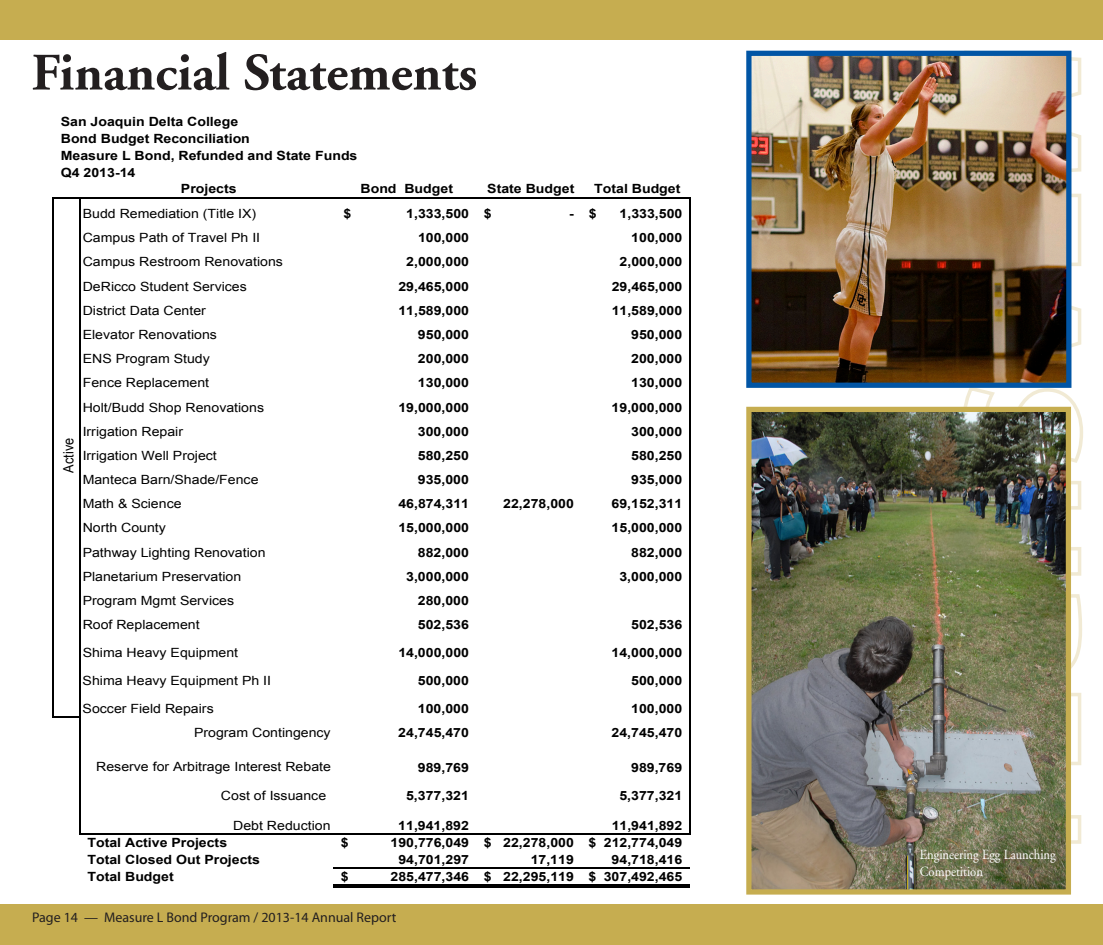
<style>
.page{position:relative;width:1103px;height:945px;background:#fff}
.page>*{position:absolute;margin:0;border:0;box-sizing:border-box;transform-origin:0 0}
.Head{font:700 52.5px "Adobe Garamond";color:#231f20}
.t1{font:14.17px "Arial";letter-spacing:-.005em;color:#000;scale:.9 1}
.Body{font:14px "Myriad";color:#231f20}
.Body-2{font:14px/16.8px "Adobe Garamond";color:#fff;scale:.9 1}
.t2{font:700 12.78px "Arial";color:#000;scale:1.11 1}
.t3{font:12.78px "Arial";color:#000;scale:1.11 1}
</style>
<div class="page">
<svg style="left:960px;top:50px;width:123px;height:794px"></svg>
<div style="left:0;top:0;width:1102px;height:40px;background:#c6ad50"></div>
<div style="left:0;top:905px;width:1102px;height:40px;background:#c6ad50"></div>
<hr style="left:53px;top:197px;width:1px;height:520px;background:#000">
<hr style="left:79px;top:198px;width:2px;height:637px;background:#000">
<hr style="left:689px;top:198px;width:1px;height:637px;background:#000">
<hr style="left:54px;top:197px;width:636px;height:1px;background:#000">
<svg style="left:54px;top:716px;width:25px;height:1px"></svg>
<hr style="left:81px;top:834px;width:609px;height:1px;background:#000">
<hr style="left:333px;top:868px;width:356px;height:1px;background:#000">
<hr style="left:333px;top:884px;width:356px;height:1px;background:#000">
<hr style="left:333px;top:887px;width:356px;height:1px;background:#000">
<img style="left:752px;top:413px;width:313px;height:476px">
<div style="left:746px;top:407px;width:325px;height:488px;border:5px solid #c6ad50"></div>
<img style="left:752px;top:57px;width:313px;height:325px">
<div style="left:746px;top:51px;width:325px;height:337px;border:5px solid #0155a5"></div>
<p class="Head" style="left:32px;top:44px;width:447px">Financial Statements</p>
<p class="t2" style="left:61px;top:113px;width:161px">San Joaquin Delta College</p>
<p class="t2" style="left:61px;top:130px;width:172px">Bond Budget Reconciliation</p>
<p class="t2" style="left:61px;top:147px;width:269px">Measure L Bond, Refunded and State Funds</p>
<p class="t2" style="left:61px;top:164px;width:69px">Q4 2013-14</p>
<p class="t2" style="left:181px;top:180px;width:52px">Projects</p>
<p class="t2" style="left:360px;top:180px;width:85px">Bond Budget</p>
<p class="t2" style="left:487px;top:180px;width:80px">State Budget</p>
<p class="t2" style="left:594px;top:180px;width:79px">Total Budget</p>
<p class="t3" style="left:83px;top:205px;width:158px">Budd Remediation (Title IX)</p>
<p class="t2" style="left:343px;top:205px;width:9px">$</p>
<p class="t2" style="left:406px;top:205px;width:78px">1,333,500 $</p>
<p class="t2" style="left:619px;top:205px;width:58px">1,333,500</p>
<p class="t2" style="left:569px;top:205px;width:26px">- $</p>
<p class="t1" style="left:59px;top:473px;width:40px;rotate:-90deg">Active</p>
<p class="t3" style="left:83px;top:229px;width:161px">Campus Path of Travel Ph II</p>
<p class="t2" style="left:418px;top:229px;width:47px">100,000</p>
<p class="t2" style="left:631px;top:229px;width:47px">100,000</p>
<p class="t3" style="left:83px;top:254px;width:182px">Campus Restroom Renovations</p>
<p class="t2" style="left:406px;top:253px;width:58px">2,000,000</p>
<p class="t2" style="left:619px;top:253px;width:58px">2,000,000</p>
<p class="t3" style="left:83px;top:278px;width:149px">DeRicco Student Services</p>
<p class="t2" style="left:398px;top:278px;width:65px">29,465,000</p>
<p class="t2" style="left:611px;top:278px;width:65px">29,465,000</p>
<p class="t3" style="left:83px;top:302px;width:112px">District Data Center</p>
<p class="t2" style="left:398px;top:302px;width:65px">11,589,000</p>
<p class="t2" style="left:611px;top:302px;width:65px">11,589,000</p>
<p class="t3" style="left:83px;top:326px;width:122px">Elevator Renovations</p>
<p class="t2" style="left:418px;top:326px;width:47px">950,000</p>
<p class="t2" style="left:631px;top:326px;width:47px">950,000</p>
<p class="t3" style="left:83px;top:350px;width:116px">ENS Program Study</p>
<p class="t2" style="left:418px;top:350px;width:47px">200,000</p>
<p class="t2" style="left:631px;top:350px;width:47px">200,000</p>
<p class="t3" style="left:83px;top:374px;width:115px">Fence Replacement</p>
<p class="t2" style="left:418px;top:374px;width:47px">130,000</p>
<p class="t2" style="left:631px;top:374px;width:47px">130,000</p>
<p class="t3" style="left:83px;top:399px;width:165px">Holt/Budd Shop Renovations</p>
<p class="t2" style="left:398px;top:399px;width:65px">19,000,000</p>
<p class="t2" style="left:611px;top:399px;width:65px">19,000,000</p>
<p class="t3" style="left:83px;top:423px;width:92px">Irrigation Repair</p>
<p class="t2" style="left:418px;top:423px;width:47px">300,000</p>
<p class="t2" style="left:631px;top:423px;width:47px">300,000</p>
<p class="t3" style="left:83px;top:447px;width:122px">Irrigation Well Project</p>
<p class="t2" style="left:418px;top:447px;width:47px">580,250</p>
<p class="t2" style="left:631px;top:447px;width:47px">580,250</p>
<p class="t3" style="left:83px;top:471px;width:160px">Manteca Barn/Shade/Fence</p>
<p class="t2" style="left:418px;top:471px;width:47px">935,000</p>
<p class="t2" style="left:631px;top:471px;width:47px">935,000</p>
<p class="t3" style="left:83px;top:495px;width:91px">Math &amp; Science</p>
<p class="t2" style="left:398px;top:495px;width:65px">46,874,311</p>
<p class="t2" style="left:503px;top:495px;width:65px">22,278,000</p>
<p class="t2" style="left:611px;top:495px;width:65px">69,152,311</p>
<p class="t3" style="left:83px;top:520px;width:76px">North County</p>
<p class="t2" style="left:398px;top:519px;width:65px">15,000,000</p>
<p class="t2" style="left:611px;top:519px;width:65px">15,000,000</p>
<p class="t3" style="left:83px;top:544px;width:166px">Pathway Lighting Renovation</p>
<p class="t2" style="left:418px;top:544px;width:47px">882,000</p>
<p class="t2" style="left:631px;top:544px;width:47px">882,000</p>
<p class="t3" style="left:83px;top:568px;width:144px">Planetarium Preservation</p>
<p class="t2" style="left:406px;top:568px;width:58px">3,000,000</p>
<p class="t2" style="left:619px;top:568px;width:58px">3,000,000</p>
<p class="t3" style="left:83px;top:592px;width:138px">Program Mgmt Services</p>
<p class="t2" style="left:418px;top:592px;width:47px">280,000</p>
<p class="t3" style="left:83px;top:616px;width:107px">Roof Replacement</p>
<p class="t2" style="left:418px;top:616px;width:47px">502,536</p>
<p class="t2" style="left:631px;top:616px;width:47px">502,536</p>
<p class="t3" style="left:83px;top:644px;width:141px">Shima Heavy Equipment</p>
<p class="t2" style="left:398px;top:644px;width:65px">14,000,000</p>
<p class="t2" style="left:611px;top:644px;width:65px">14,000,000</p>
<p class="t3" style="left:83px;top:672px;width:171px">Shima Heavy Equipment Ph II</p>
<p class="t2" style="left:418px;top:672px;width:47px">500,000</p>
<p class="t2" style="left:631px;top:672px;width:47px">500,000</p>
<p class="t3" style="left:83px;top:700px;width:120px">Soccer Field Repairs</p>
<p class="t2" style="left:418px;top:700px;width:47px">100,000</p>
<p class="t2" style="left:631px;top:700px;width:47px">100,000</p>
<p class="t3" style="left:194px;top:724px;width:124px">Program Contingency</p>
<p class="t2" style="left:398px;top:724px;width:65px">24,745,470</p>
<p class="t2" style="left:611px;top:724px;width:65px">24,745,470</p>
<p class="t3" style="left:96px;top:758px;width:213px">Reserve for Arbitrage Interest Rebate</p>
<p class="t2" style="left:418px;top:759px;width:47px">989,769</p>
<p class="t2" style="left:631px;top:759px;width:47px">989,769</p>
<p class="t3" style="left:221px;top:787px;width:96px">Cost of Issuance</p>
<p class="t2" style="left:406px;top:787px;width:58px">5,377,321</p>
<p class="t2" style="left:619px;top:787px;width:58px">5,377,321</p>
<p class="t3" style="left:233px;top:818px;width:89px">Debt Reduction</p>
<p class="t2" style="left:398px;top:817px;width:65px">11,941,892</p>
<p class="t2" style="left:611px;top:817px;width:65px">11,941,892</p>
<p class="t2" style="left:87px;top:834px;width:127px">Total Active Projects</p>
<p class="t2" style="left:341px;top:834px;width:9px">$</p>
<p class="t2" style="left:390px;top:834px;width:264px">190,776,049 $ 22,278,000 $ 212,774,049</p>
<p class="t2" style="left:87px;top:851px;width:157px">Total Closed Out Projects</p>
<p class="t2" style="left:398px;top:851px;width:65px">94,701,297</p>
<p class="t2" style="left:530px;top:851px;width:40px">17,119</p>
<p class="t2" style="left:611px;top:851px;width:65px">94,718,416</p>
<p class="t2" style="left:87px;top:868px;width:79px">Total Budget</p>
<p class="t2" style="left:341px;top:868px;width:9px">$</p>
<p class="t2" style="left:390px;top:868px;width:264px">285,477,346 $ 22,295,119 $ 307,492,465</p>
<p class="Body" style="left:32px;top:911px;width:366px">Page 14 — Measure L Bond Program / 2013-14 Annual Report</p>
<p class="Body-2" style="left:919px;top:847px;width:153px">Engineering Egg Launching<br>Competition</p>
</div>
